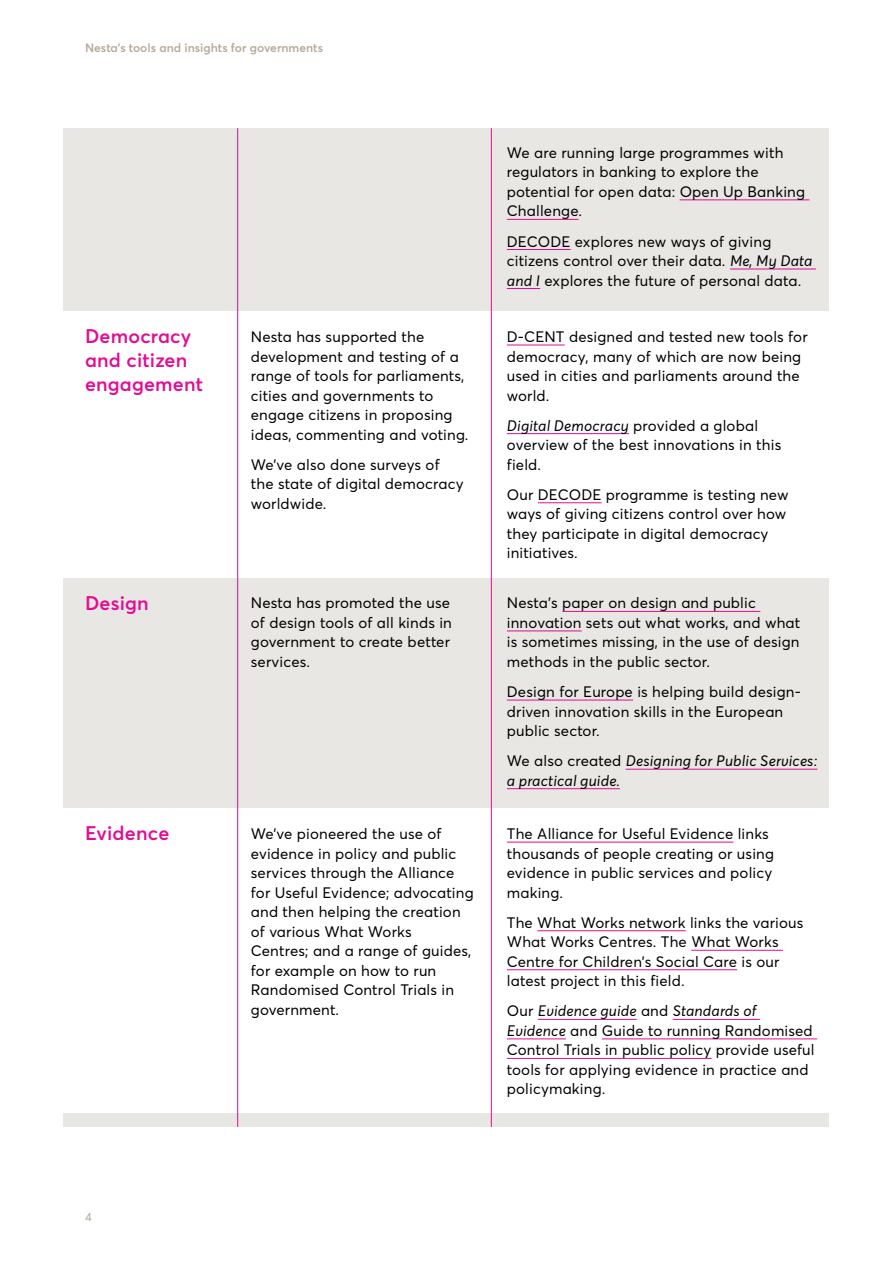
<style>
.page{position:relative;width:893px;height:1263px;background:#fff}
.page>*{position:absolute;margin:0;border:0;box-sizing:border-box;transform-origin:0 0}
.t1{font:600 19.5px/24px "Averta";letter-spacing:.01em;color:#e30b95}
.t2{font:15px/19.5px "Averta";letter-spacing:.01em;color:#000}
.t3{font:italic 15px/19.5px "Averta";letter-spacing:.01em;color:#000}
.t4{font:600 12px "Averta";color:#b4a899}
.t5{font:12px "Averta";color:#b4a899}
.s1{font-style:italic}
.s2{font-style:normal}
</style>
<div class="page">
<div style="left:64px;top:1113px;width:765px;height:14px;background:#e8e7e4"></div>
<div style="left:64px;top:128px;width:765px;height:182px;background:#e8e7e4"></div>
<div style="left:64px;top:578px;width:765px;height:230px;background:#e8e7e4"></div>
<hr style="left:680px;top:200px;width:129px;height:1px;background:#e30b95">
<hr style="left:507px;top:219px;width:71px;height:1px;background:#e30b95">
<hr style="left:507px;top:249px;width:64px;height:1px;background:#e30b95">
<hr style="left:730px;top:269px;width:86px;height:1px;background:#e30b95">
<hr style="left:507px;top:288px;width:33px;height:1px;background:#e30b95">
<hr style="left:562px;top:611px;width:198px;height:1px;background:#e30b95">
<hr style="left:507px;top:631px;width:75px;height:1px;background:#e30b95">
<hr style="left:507px;top:700px;width:126px;height:1px;background:#e30b95">
<hr style="left:626px;top:769px;width:191px;height:1px;background:#e30b95">
<hr style="left:507px;top:788px;width:113px;height:1px;background:#e30b95">
<hr style="left:507px;top:345px;width:58px;height:1px;background:#e30b95">
<hr style="left:507px;top:433px;width:122px;height:1px;background:#e30b95">
<hr style="left:538px;top:502px;width:63px;height:1px;background:#e30b95">
<hr style="left:507px;top:842px;width:226px;height:1px;background:#e30b95">
<hr style="left:537px;top:930px;width:149px;height:1px;background:#e30b95">
<hr style="left:691px;top:950px;width:92px;height:1px;background:#e30b95">
<hr style="left:507px;top:969px;width:230px;height:1px;background:#e30b95">
<hr style="left:538px;top:1019px;width:99px;height:1px;background:#e30b95">
<hr style="left:673px;top:1019px;width:87px;height:1px;background:#e30b95">
<hr style="left:507px;top:1038px;width:59px;height:1px;background:#e30b95">
<hr style="left:602px;top:1038px;width:215px;height:1px;background:#e30b95">
<hr style="left:507px;top:1058px;width:205px;height:1px;background:#e30b95">
<hr style="left:237px;top:128px;width:1px;height:999px;background:#e30b95">
<hr style="left:491px;top:128px;width:1px;height:999px;background:#e30b95">
<p class="t4" style="left:85px;top:40px;width:240px">Nesta’s tools and insights for governments</p>
<p class="t2" style="left:507px;top:143px;width:300px">We are running large programmes with regulators in banking to explore the potential for open data: Open Up Banking<br>Challenge.</p>
<p class="t2" style="left:507px;top:231px;width:307px">DECODE explores new ways of giving citizens control over their data. <span class="s1">Me, My Data and I</span> explores the future of personal data.</p>
<h1 class="t1" style="left:85px;top:324px;width:119px">Democracy and citizen engagement</h1>
<p class="t2" style="left:251px;top:327px;width:219px">Nesta has supported the development and testing of a range of tools for parliaments, cities and governments to engage citizens in proposing ideas, commenting and voting.</p>
<p class="t2" style="left:251px;top:454px;width:214px">We’ve also done surveys of the state of digital democracy worldwide.</p>
<p class="t2" style="left:507px;top:327px;width:302px">D-CENT designed and tested new tools for democracy, many of which are now being used in cities and parliaments around the world.</p>
<p class="t2" style="left:507px;top:415px;width:276px"><span class="s1">Digital Democracy</span> provided a global overview of the best innovations in this field.</p>
<p class="t2" style="left:507px;top:485px;width:283px">Our DECODE programme is testing new ways of giving citizens control over how they participate in digital democracy initiatives.</p>
<h1 class="t1" style="left:85px;top:591px;width:65px">Design</h1>
<p class="t2" style="left:251px;top:593px;width:203px">Nesta has promoted the use of design tools of all kinds in government to create better services.</p>
<p class="t2" style="left:507px;top:593px;width:295px">Nesta’s paper on design and public innovation sets out what works, and what is sometimes missing, in the use of design methods in the public sector.</p>
<p class="t2" style="left:507px;top:682px;width:296px">Design for Europe is helping build design&shy;driven innovation skills in the European public sector.</p>
<p class="t3" style="left:507px;top:752px;width:312px"><span class="s2">We also created</span> Designing for Public Services: a practical guide.</p>
<h1 class="t1" style="left:85px;top:821px;width:86px">Evidence</h1>
<p class="t2" style="left:251px;top:824px;width:224px">We’ve pioneered the use of evidence in policy and public services through the Alliance for Useful Evidence; advocating and then helping the creation of various What Works<br>Centres; and a range of guides, for example on how to run<br>Randomised Control Trials in government.</p>
<p class="t2" style="left:507px;top:824px;width:269px">The Alliance for Useful Evidence links thousands of people creating or using evidence in public services and policy making.</p>
<p class="t2" style="left:507px;top:912px;width:298px">The What Works network links the various What Works Centres. The What Works Centre for Children’s Social Care is our latest project in this field.</p>
<p class="t2" style="left:507px;top:1001px;width:309px">Our <span class="s1">Evidence guide</span> and <span class="s1">Standards of Evidence</span> and Guide to running Randomised Control Trials in public policy provide useful tools for applying evidence in practice and policymaking.</p>
<p class="t5" style="left:85px;top:1209px;width:8px">4</p>
</div>
